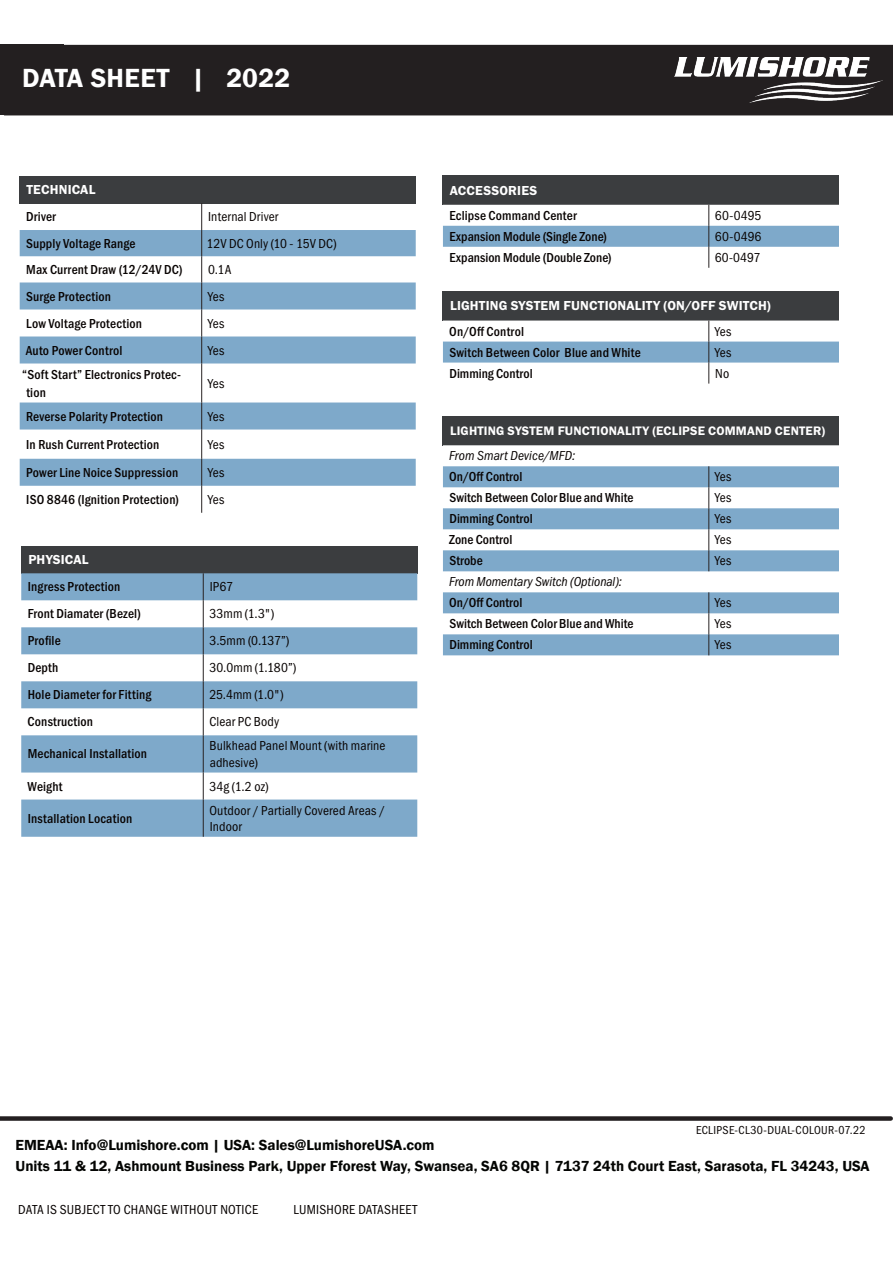
<style>
.page{position:relative;width:893px;height:1263px;background:#fff}
.page>*{position:absolute;margin:0;border:0;box-sizing:border-box;transform-origin:0 0}
.t1{font:600 27px "Franklin Gothic";letter-spacing:.01em;color:#fff}
.t2{font:600 15px/21px "Franklin Gothic";color:#040503}
.Specs_Txt{font:500 13.5px/18px "Franklin Gothic URW Cond";letter-spacing:.01em;color:#080302}
.Product_Description{font:13.5px/16.2px "Franklin Gothic URW Cond";letter-spacing:.01em;color:#080302}
.Header{font:13.5px "Franklin Gothic URW Dem";letter-spacing:.015em;color:#fff}
.Specs_Txt-2{font:13.5px "Franklin Gothic URW Con Boo Ita";letter-spacing:.005em;color:#080302}
.Header-2{font:12.75px "Franklin Gothic URW Dem";letter-spacing:.015em;color:#fff}
.Product_Description-2{font:12px "Franklin Gothic URW Cond";letter-spacing:.025em;color:#080302}
</style>
<div class="page">
<div style="left:0;top:1116px;width:891px;height:5px;background:#231f20"></div>
<div style="left:0;top:45px;width:64px;height:70px;background:#231f20"></div>
<div style="left:64px;top:45px;width:829px;height:70px;background:#231f20"></div>
<img style="left:674px;top:57px;width:208px;height:45px">
<div style="left:20px;top:176px;width:396px;height:27px;background:#3b3d3f"></div>
<svg style="left:20px;top:230px;width:396px;height:256px;fill:#7ea9ca"></svg>
<svg style="left:201px;top:203px;width:1px;height:160px"></svg>
<hr style="left:201px;top:363px;width:1px;height:39px;background:#282323">
<svg style="left:201px;top:402px;width:1px;height:27px"></svg>
<hr style="left:201px;top:429px;width:1px;height:30px;background:#282323">
<svg style="left:201px;top:459px;width:1px;height:54px"></svg>
<div style="left:21px;top:546px;width:396px;height:27px;background:#3b3d3f"></div>
<svg style="left:21px;top:573px;width:396px;height:264px;fill:#7ea9ca"></svg>
<svg style="left:203px;top:573px;width:1px;height:162px"></svg>
<hr style="left:203px;top:735px;width:1px;height:37px;background:#282323">
<svg style="left:203px;top:772px;width:1px;height:27px"></svg>
<hr style="left:203px;top:799px;width:1px;height:38px;background:#282323">
<div style="left:443px;top:175px;width:396px;height:30px;background:#3b3d3f"></div>
<svg style="left:443px;top:205px;width:396px;height:63px"></svg>
<div style="left:443px;top:291px;width:396px;height:30px;background:#3b3d3f"></div>
<svg style="left:443px;top:321px;width:396px;height:63px"></svg>
<div style="left:443px;top:416px;width:396px;height:29px;background:#3b3d3f"></div>
<svg style="left:443px;top:445px;width:396px;height:1px"></svg>
<svg style="left:443px;top:466px;width:396px;height:189px;fill:#7ea9ca"></svg>
<svg style="left:709px;top:466px;width:1px;height:105px"></svg>
<svg style="left:709px;top:592px;width:1px;height:63px"></svg>
<h1 class="t1" style="left:22px;top:61px;width:270px">DATA SHEET | 2022</h1>
<p class="Header" style="left:27px;top:181px;width:70px">TECHNICAL</p>
<p class="Specs_Txt" style="left:26px;top:207px;width:31px">Driver</p>
<p class="Product_Description" style="left:208px;top:208px;width:72px">Internal Driver</p>
<p class="Specs_Txt" style="left:26px;top:233px;width:111px">Supply Voltage Range</p>
<p class="Product_Description" style="left:207px;top:234px;width:131px">12V DC Only (10 - 15V DC)</p>
<p class="Specs_Txt" style="left:26px;top:259px;width:158px">Max Current Draw (12/24V DC)</p>
<p class="Product_Description" style="left:208px;top:260px;width:25px">0.1A</p>
<p class="Specs_Txt" style="left:26px;top:286px;width:86px">Surge Protection</p>
<p class="Product_Description" style="left:208px;top:287px;width:18px">Yes</p>
<p class="Specs_Txt" style="left:26px;top:313px;width:117px">Low Voltage Protection</p>
<p class="Product_Description" style="left:208px;top:314px;width:18px">Yes</p>
<p class="Specs_Txt" style="left:26px;top:340px;width:98px">Auto Power Control</p>
<p class="Product_Description" style="left:208px;top:341px;width:18px">Yes</p>
<p class="Specs_Txt" style="left:26px;top:364px;width:156px;text-indent:-4px">“Soft Start” Electronics Protec&shy;tion</p>
<p class="Product_Description" style="left:208px;top:374px;width:18px">Yes</p>
<p class="Specs_Txt" style="left:26px;top:406px;width:138px">Reverse Polarity Protection</p>
<p class="Product_Description" style="left:208px;top:407px;width:18px">Yes</p>
<p class="Specs_Txt" style="left:26px;top:434px;width:135px">In Rush Current Protection</p>
<p class="Product_Description" style="left:208px;top:435px;width:18px">Yes</p>
<p class="Specs_Txt" style="left:26px;top:462px;width:154px">Power Line Noice Suppression</p>
<p class="Product_Description" style="left:208px;top:463px;width:18px">Yes</p>
<p class="Specs_Txt" style="left:26px;top:489px;width:154px">ISO 8846 (Ignition Protection)</p>
<p class="Product_Description" style="left:208px;top:490px;width:18px">Yes</p>
<p class="Header" style="left:28px;top:551px;width:62px">PHYSICAL</p>
<p class="Specs_Txt" style="left:28px;top:577px;width:94px">Ingress Protection</p>
<p class="Product_Description" style="left:210px;top:578px;width:25px">IP67</p>
<p class="Specs_Txt" style="left:28px;top:604px;width:115px">Front Diamater (Bezel)</p>
<p class="Product_Description" style="left:210px;top:605px;width:66px">33mm (1.3")</p>
<p class="Specs_Txt" style="left:28px;top:631px;width:34px">Profile</p>
<p class="Product_Description" style="left:210px;top:632px;width:81px">3.5mm (0.137”)</p>
<p class="Specs_Txt" style="left:28px;top:658px;width:32px">Depth</p>
<p class="Product_Description" style="left:210px;top:659px;width:88px">30.0mm (1.180”)</p>
<p class="Specs_Txt" style="left:28px;top:685px;width:125px">Hole Diameter for Fitting</p>
<p class="Product_Description" style="left:209px;top:686px;width:76px">25.4mm (1.0")</p>
<p class="Specs_Txt" style="left:28px;top:712px;width:67px">Construction</p>
<p class="Product_Description" style="left:210px;top:713px;width:71px">Clear PC Body</p>
<p class="Specs_Txt" style="left:28px;top:744px;width:121px">Mechanical Installation</p>
<p class="Product_Description" style="left:210px;top:737px;width:177px">Bulkhead Panel Mount (with marine adhesive)</p>
<p class="Specs_Txt" style="left:28px;top:776px;width:36px">Weight</p>
<p class="Product_Description" style="left:210px;top:777px;width:61px">34g (1.2 oz)</p>
<p class="Specs_Txt" style="left:28px;top:808px;width:106px">Installation Location</p>
<p class="Product_Description" style="left:210px;top:801px;width:177px">Outdoor / Partially Covered Areas /<br>Indoor</p>
<p class="Header" style="left:450px;top:182px;width:89px">ACCESSORIES</p>
<p class="Specs_Txt" style="left:449px;top:205px;width:129px">Eclipse Command Center</p>
<p class="Product_Description" style="left:715px;top:206px;width:48px">60-0495</p>
<p class="Specs_Txt" style="left:449px;top:226px;width:159px">Expansion Module (Single Zone)</p>
<p class="Product_Description" style="left:715px;top:227px;width:48px">60-0496</p>
<p class="Specs_Txt" style="left:449px;top:247px;width:164px">Expansion Module (Double Zone)</p>
<p class="Product_Description" style="left:715px;top:248px;width:47px">60-0497</p>
<p class="Header" style="left:450px;top:298px;width:322px">LIGHTING SYSTEM FUNCTIONALITY (ON/OFF SWITCH)</p>
<p class="Specs_Txt" style="left:449px;top:321px;width:76px">On/Off Control</p>
<p class="Product_Description" style="left:715px;top:322px;width:18px">Yes</p>
<p class="Specs_Txt" style="left:449px;top:342px;width:193px">Switch Between Color Blue and White</p>
<p class="Product_Description" style="left:715px;top:343px;width:18px">Yes</p>
<p class="Specs_Txt" style="left:449px;top:363px;width:85px">Dimming Control</p>
<p class="Product_Description" style="left:715px;top:364px;width:15px">No</p>
<p class="Header-2" style="left:450px;top:423px;width:376px">LIGHTING SYSTEM FUNCTIONALITY (ECLIPSE COMMAND CENTER)</p>
<p class="Specs_Txt-2" style="left:449px;top:448px;width:128px">From Smart Device/MFD:</p>
<p class="Specs_Txt" style="left:449px;top:467px;width:75px">On/Off Control</p>
<p class="Product_Description" style="left:715px;top:468px;width:18px">Yes</p>
<p class="Specs_Txt" style="left:449px;top:488px;width:186px">Switch Between Color Blue and White</p>
<p class="Product_Description" style="left:715px;top:489px;width:18px">Yes</p>
<p class="Specs_Txt" style="left:449px;top:509px;width:85px">Dimming Control</p>
<p class="Product_Description" style="left:715px;top:510px;width:18px">Yes</p>
<p class="Specs_Txt" style="left:449px;top:530px;width:65px">Zone Control</p>
<p class="Product_Description" style="left:715px;top:531px;width:18px">Yes</p>
<p class="Specs_Txt" style="left:449px;top:551px;width:35px">Strobe</p>
<p class="Product_Description" style="left:715px;top:552px;width:18px">Yes</p>
<p class="Specs_Txt-2" style="left:449px;top:574px;width:174px">From Momentary Switch (Optional):</p>
<p class="Specs_Txt" style="left:449px;top:593px;width:75px">On/Off Control</p>
<p class="Product_Description" style="left:715px;top:594px;width:18px">Yes</p>
<p class="Specs_Txt" style="left:449px;top:614px;width:186px">Switch Between Color Blue and White</p>
<p class="Product_Description" style="left:715px;top:615px;width:18px">Yes</p>
<p class="Specs_Txt" style="left:449px;top:635px;width:85px">Dimming Control</p>
<p class="Product_Description" style="left:715px;top:636px;width:18px">Yes</p>
<p class="Product_Description-2" style="left:696px;top:1121px;width:171px">ECLIPSE-CL30-DUAL-COLOUR-07.22</p>
<p class="t2" style="left:16px;top:1134px;width:856px">EMEAA: Info@Lumishore.com | USA: Sales@LumishoreUSA.com<br>Units 11 &amp; 12, Ashmount Business Park, Upper Fforest Way, Swansea, SA6 8QR | 7137 24th Court East, Sarasota, FL 34243, USA</p>
<p class="Product_Description" style="left:18px;top:1201px;width:242px">DATA IS SUBJECT TO CHANGE WITHOUT NOTICE</p>
<p class="Product_Description" style="left:293px;top:1201px;width:126px">LUMISHORE DATASHEET</p>
</div>
